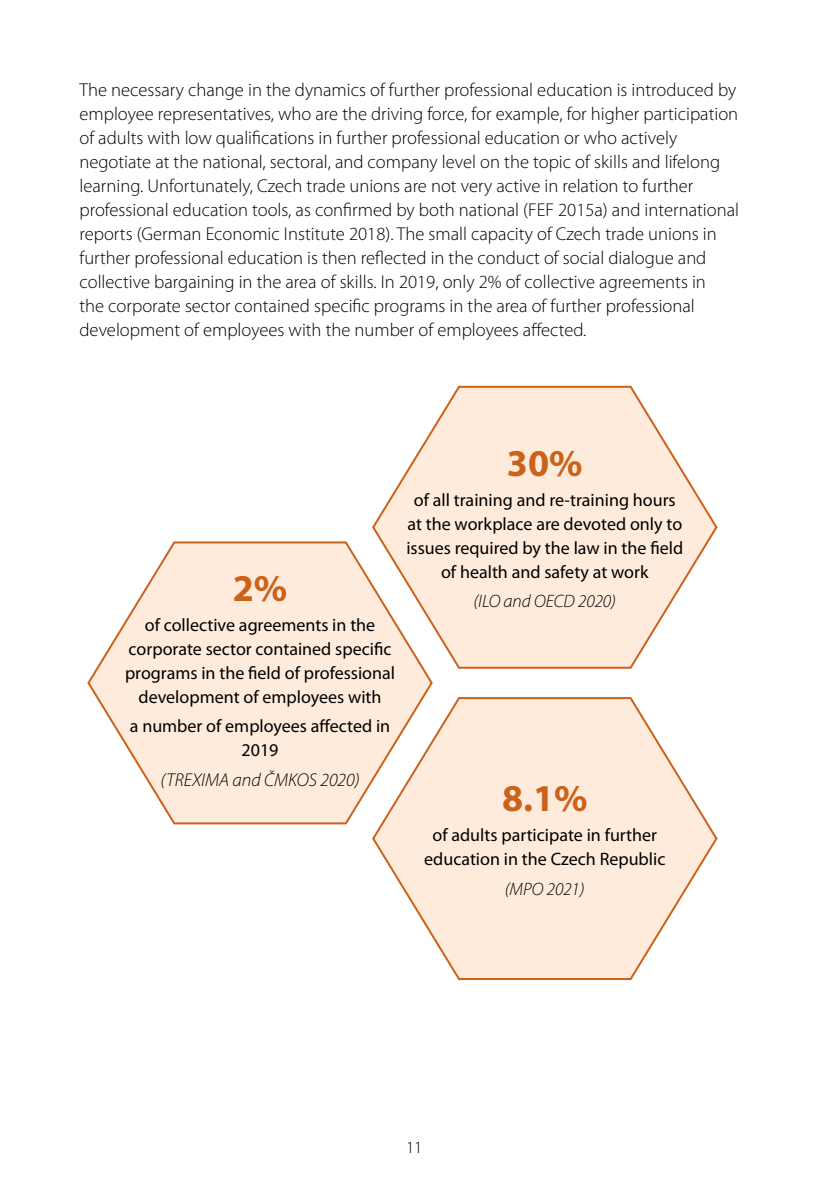
<style>
.page{position:relative;width:840px;height:1191px;background:#fff}
.page>*{position:absolute;margin:0;border:0;box-sizing:border-box;transform-origin:0 0}
.t1{font:700 38px "Myriad Pro";color:#cb621a}
.t2{font:300 18.6px/24px "Myriad Pro";color:#000}
.t3{font:italic 300 18.6px "Myriad Pro";color:#000}
.t4{font:18px/24px "Myriad Pro";color:#000;text-align:center}
.t5{font:italic 300 18px "Myriad Pro";color:#000}
.t6{font:300 17px "Myriad Pro";color:#000}
</style>
<div class="page">
<svg style="left:372px;top:385px;width:346px;height:284px"></svg>
<svg style="left:372px;top:697px;width:346px;height:284px"></svg>
<svg style="left:87px;top:540px;width:347px;height:285px"></svg>
<p class="t2" style="left:79px;top:78px;width:660px">The necessary change in the dynamics of further professional education is introduced by employee representatives, who are the driving force, for example, for higher participation of adults with low qualifications in further professional education or who actively negotiate at the national, sectoral, and company level on the topic of skills and lifelong learning. Unfortunately, Czech trade unions are not very active in relation to further professional education tools, as confirmed by both national (FEF 2015a) and international reports (German Economic Institute 2018). The small capacity of Czech trade unions in further professional education is then reflected in the conduct of social dialogue and collective bargaining in the area of skills. In 2019, only 2% of collective agreements in<br>the corporate sector contained specific programs in the area of further professional development of employees with the number of employees affected.</p>
<h1 class="t1" style="left:233px;top:563px;width:56px">2%</h1>
<p class="t4" style="left:125px;top:612px;width:271px">of collective agreements in the corporate sector contained specific programs in the field of professional development of employees with</p>
<p class="t4" style="left:130px;top:714px;width:262px">a number of employees affected in<br>2019</p>
<p class="t3" style="left:160px;top:770px;width:201px">(TREXIMA and ČMKOS 2020)</p>
<h1 class="t1" style="left:506px;top:438px;width:77px">30%</h1>
<p class="t4" style="left:406px;top:487px;width:278px">of all training and re-training hours at the workplace are devoted only to issues required by the law in the field of health and safety at work</p>
<p class="t5" style="left:473px;top:591px;width:144px">(ILO and OECD 2020)</p>
<h1 class="t1" style="left:501px;top:773px;width:87px">8.1%</h1>
<p class="t4" style="left:424px;top:822px;width:242px">of adults participate in further education in the Czech Republic</p>
<p class="t5" style="left:504px;top:879px;width:81px">(MPO 2021)</p>
<p class="t6" style="left:406px;top:1137px;width:18px">11</p>
</div>
